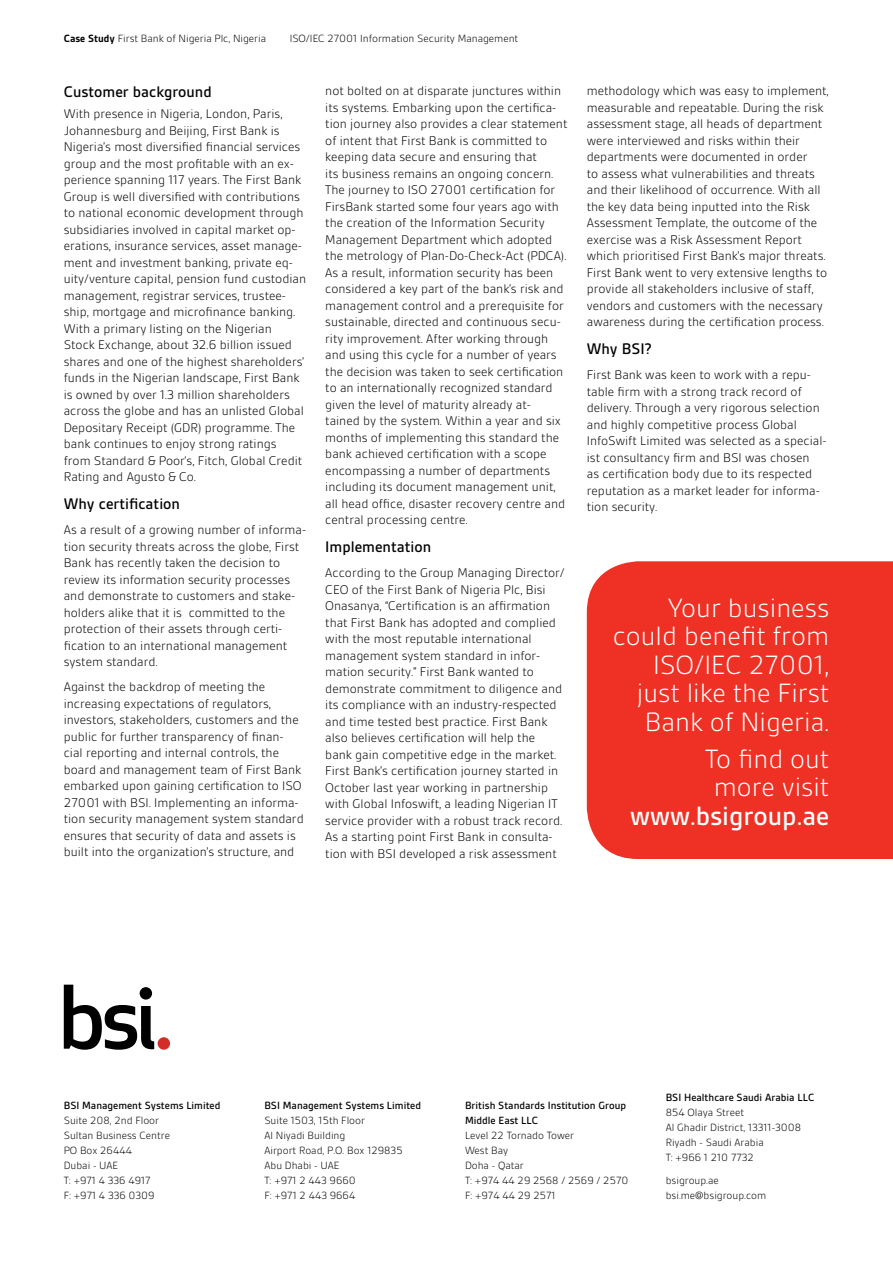
<style>
.page{position:relative;width:893px;height:1263px;background:#fff}
.page>*{position:absolute;margin:0;border:0;box-sizing:border-box;transform-origin:0 0}
.t1{font:300 28.5px/28.5px "BSI Gesta";color:#fff;text-align:right}
.t2{font:500 28.5px "BSI Gesta";color:#fff}
.t3{font:500 16.5px "BSI Gesta";color:#000}
.t4{font:300 13.5px/16.5px "BSI Gesta";color:#000}
.t5{font:300 11.25px/15px "BSI Gesta";color:#000}
.t6{font:500 11.25px/15px "BSI Gesta";color:#000}
.s1{font-weight:700}
</style>
<div class="page">
<div style="left:587px;top:561px;width:306px;height:298px;background:#ee3124"></div>
<svg style="left:64px;top:985px;width:90px;height:65px"></svg>
<div style="left:158px;top:1037px;width:12px;height:13px;background:#d42d27;border-radius:50%"></div>
<p class="t5" style="left:64px;top:31px;width:204px"><span class="s1">Case Study</span> First Bank of Nigeria Plc, Nigeria</p>
<p class="t5" style="left:290px;top:31px;width:230px">ISO/IEC 27001 Information Security Management</p>
<p class="t3" style="left:64px;top:84px;width:149px">Customer background</p>
<p class="t4" style="left:64px;top:106px;width:244px">With presence in Nigeria, London, Paris, Johannesburg and Beijing, First Bank is Nigeria’s most diversified financial services group and the most profitable with an ex&shy;perience spanning 117 years. The First Bank Group is well diversified with contributions to national economic development through subsidiaries involved in capital market op&shy;erations, insurance services, asset manage&shy;ment and investment banking, private eq&shy;uity/venture capital, pension fund custodian management, registrar services, trustee&shy;ship, mortgage and microfinance banking.<br>With a primary listing on the Nigerian Stock Exchange, about 32.6 billion issued shares and one of the highest shareholders’ funds in the Nigerian landscape, First Bank is owned by over 1.3 million shareholders across the globe and has an unlisted Global Depositary Receipt (GDR) programme. The bank continues to enjoy strong ratings from Standard &amp; Poor’s, Fitch, Global Credit Rating and Agusto &amp; Co.</p>
<p class="t3" style="left:64px;top:495px;width:118px">Why certification</p>
<p class="t4" style="left:64px;top:522px;width:244px">As a result of a growing number of informa&shy;tion security threats across the globe, First Bank has recently taken the decision to review its information security processes and demonstrate to customers and stake&shy;holders alike that it is committed to the protection of their assets through certi&shy;fication to an international management system standard.</p>
<p class="t4" style="left:64px;top:679px;width:241px">Against the backdrop of meeting the increasing expectations of regulators, investors, stakeholders, customers and the public for further transparency of finan&shy;cial reporting and internal controls, the board and management team of First Bank embarked upon gaining certification to ISO 27001 with BSI. Implementing an informa&shy;tion security management system standard ensures that security of data and assets is built into the organization’s structure, and</p>
<p class="t4" style="left:325px;top:83px;width:244px">not bolted on at disparate junctures within its systems. Embarking upon the certifica&shy;tion journey also provides a clear statement of intent that First Bank is committed to keeping data secure and ensuring that<br>its business remains an ongoing concern.<br>The journey to ISO 27001 certification for FirsBank started some four years ago with the creation of the Information Security Management Department which adopted the metrology of Plan-Do-Check-Act (PDCA).<br>As a result, information security has been considered a key part of the bank’s risk and management control and a prerequisite for sustainable, directed and continuous secu&shy;rity improvement. After working through and using this cycle for a number of years the decision was taken to seek certification to an internationally recognized standard given the level of maturity already at&shy;tained by the system. Within a year and six months of implementing this standard the bank achieved certification with a scope encompassing a number of departments including its document management unit, all head office, disaster recovery centre and central processing centre.</p>
<p class="t3" style="left:325px;top:538px;width:107px">Implementation</p>
<p class="t4" style="left:325px;top:565px;width:241px">According to the Group Managing Director/ CEO of the First Bank of Nigeria Plc, Bisi Onasanya, “Certification is an affirmation that First Bank has adopted and complied with the most reputable international management system standard in infor&shy;mation security.” First Bank wanted to demonstrate commitment to diligence and its compliance with an industry-respected and time tested best practice. First Bank also believes certification will help the bank gain competitive edge in the market.<br>First Bank’s certification journey started in October last year working in partnership with Global Infoswift, a leading Nigerian IT service provider with a robust track record.<br>As a starting point First Bank in consulta&shy;tion with BSI developed a risk assessment</p>
<p class="t4" style="left:587px;top:83px;width:244px">methodology which was easy to implement, measurable and repeatable. During the risk assessment stage, all heads of department were interviewed and risks within their departments were documented in order<br>to assess what vulnerabilities and threats and their likelihood of occurrence. With all the key data being inputted into the Risk Assessment Template, the outcome of the exercise was a Risk Assessment Report which prioritised First Bank’s major threats.<br>First Bank went to very extensive lengths to provide all stakeholders inclusive of staff, vendors and customers with the necessary awareness during the certification process.</p>
<p class="t3" style="left:587px;top:340px;width:67px">Why BSI?</p>
<p class="t4" style="left:587px;top:367px;width:241px">First Bank was keen to work with a repu&shy;table firm with a strong track record of delivery. Through a very rigorous selection and highly competitive process Global InfoSwift Limited was selected as a special&shy;ist consultancy firm and BSI was chosen<br>as certification body due to its respected reputation as a market leader for informa&shy;tion security.</p>
<h1 class="t1" style="left:613px;top:594px;width:218px">Your business could benefit from<br>ISO/IEC 27001, just like the First<br>Bank of Nigeria.</h1>
<h1 class="t1" style="left:705px;top:745px;width:126px;text-align:center">To find out more visit</h1>
<h1 class="t2" style="left:630px;top:801px;width:200px">www.bsigroup.ae</h1>
<p class="t6" style="left:64px;top:1097px;width:158px">BSI Management Systems Limited</p>
<p class="t5" style="left:64px;top:1112px;width:108px">Suite 208, 2nd Floor<br>Sultan Business Centre<br>PO Box 26444<br>Dubai - UAE<br>T: +971 4 336 4917<br>F: +971 4 336 0309</p>
<p class="t6" style="left:264px;top:1097px;width:158px">BSI Management Systems Limited</p>
<p class="t5" style="left:264px;top:1112px;width:140px">Suite 1503, 15th Floor<br>Al Niyadi Building<br>Airport Road, P.O. Box 129835<br>Abu Dhabi - UAE<br>T: +971 2 443 9660<br>F: +971 2 443 9664</p>
<p class="t6" style="left:465px;top:1097px;width:163px">British Standards Institution Group<br>Middle East LLC</p>
<p class="t5" style="left:465px;top:1127px;width:165px">Level 22 Tornado Tower<br>West Bay<br>Doha - Qatar<br>T: +974 44 29 2568 / 2569 / 2570<br>F: +974 44 29 2571</p>
<p class="t6" style="left:666px;top:1089px;width:150px">BSI Healthcare Saudi Arabia LLC</p>
<p class="t5" style="left:666px;top:1104px;width:137px">854 Olaya Street<br>Al Ghadir District, 13311-3008<br>Riyadh - Saudi Arabia<br>T: +966 1 210 7732</p>
<p class="t5" style="left:666px;top:1173px;width:102px">bsigroup.ae bsi.me@bsigroup.com</p>
</div>
